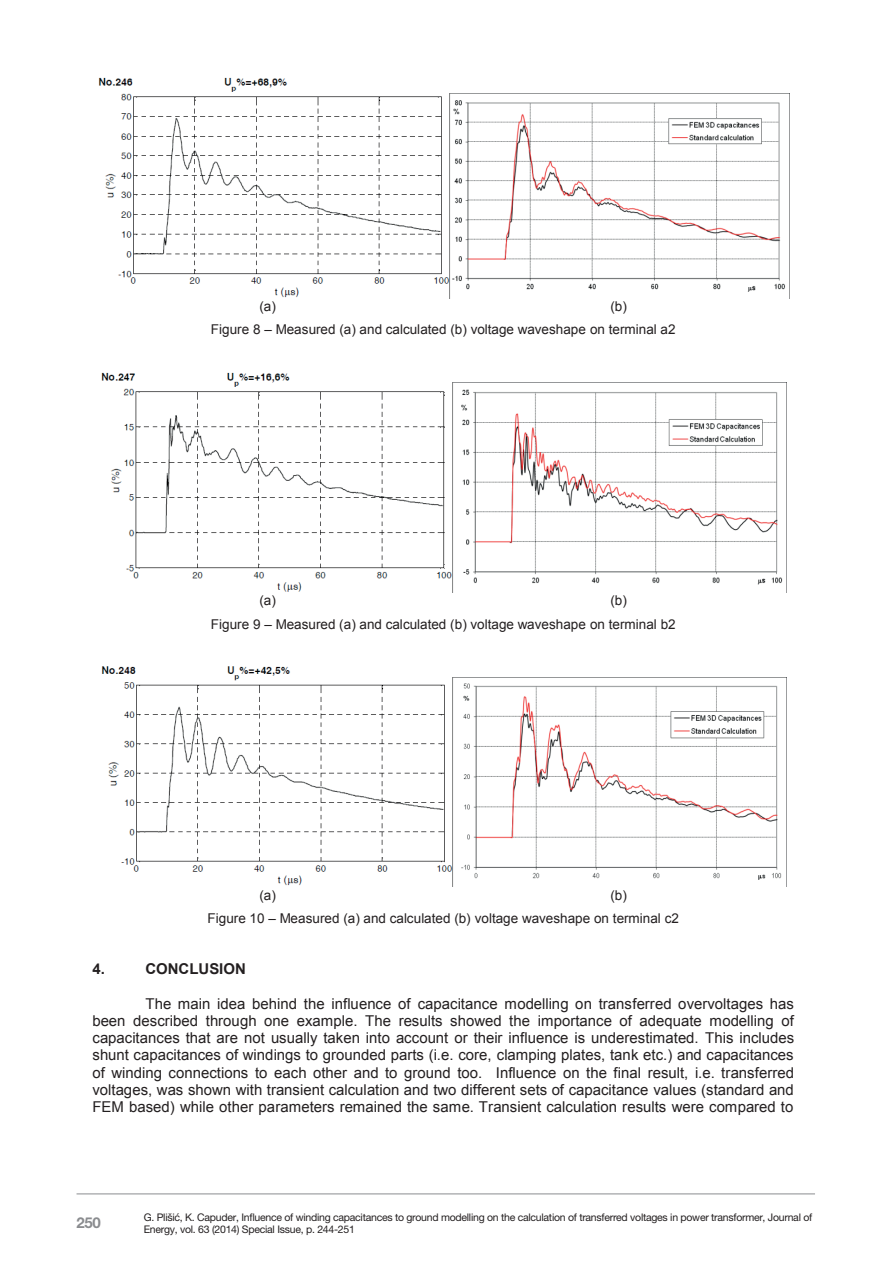
<style>
.page{position:relative;width:893px;height:1263px;background:#fff}
.page>*{position:absolute;margin:0;border:0;box-sizing:border-box;transform-origin:0 0}
.t1{font:15px/17.2px "Arial";color:#231f20;text-align:justify}
.t2{font:700 15px "Arial";color:#231f20}
.t3{font:700 15px "MH Helvetica";color:#8a8c8f}
.t4{font:13.5px/23.2px "Arial";letter-spacing:.005em;color:#231f20}
.t5{font:10.5px/12px "MH Helvetica";letter-spacing:-.025em;color:#231f20}
.s1{font-style:inherit}
</style>
<div class="page">
<hr style="left:77px;top:1193px;width:738px;height:1px;background:#8a8c8f">
<img style="left:98px;top:77px;width:351px;height:221px">
<img style="left:449px;top:93px;width:340px;height:205px">
<img style="left:101px;top:372px;width:351px;height:220px">
<img style="left:452px;top:382px;width:334px;height:211px">
<img style="left:101px;top:666px;width:351px;height:220px">
<img style="left:452px;top:678px;width:330px;height:209px">
<p class="t4" style="left:211px;top:295px;width:466px;text-indent:399px">(b)<br>Figure 8 <span class="s1">–</span> Measured (a) and calculated (b) voltage waveshape on terminal a2</p>
<p class="t4" style="left:259px;top:295px;width:18px">(a)</p>
<p class="t4" style="left:211px;top:589px;width:466px;text-indent:399px">(b)<br>Figure 9 <span class="s1">–</span> Measured (a) and calculated (b) voltage waveshape on terminal b2</p>
<p class="t4" style="left:259px;top:589px;width:18px">(a)</p>
<p class="t4" style="left:207px;top:883px;width:473px;text-indent:403px">(b)<br>Figure 10 <span class="s1">–</span> Measured (a) and calculated (b) voltage waveshape on terminal c2</p>
<p class="t4" style="left:259px;top:883px;width:18px">(a)</p>
<p class="t2" style="left:92px;top:959px;width:14px">4.</p>
<p class="t2" style="left:145px;top:959px;width:102px">CONCLUSION</p>
<p class="t1" style="left:92px;top:995px;width:703px;text-indent:53px">The main idea behind the influence of capacitance modelling on transferred overvoltages has been described through one example. The results showed the importance of adequate modelling of capacitances that are not usually taken into account or their influence is underestimated. This includes shunt capacitances of windings to grounded parts (i.e. core, clamping plates, tank etc.) and capacitances of winding connections to each other and to ground too. Influence on the final result, i.e. transferred voltages, was shown with transient calculation and two different sets of capacitance values (standard and FEM based) while other parameters remained the same. Transient calculation results were compared to</p>
<p class="t3" style="left:77px;top:1213px;width:26px">250</p>
<p class="t5" style="left:144px;top:1211px;width:670px">G. Plišić, K. Capuder, Influence of winding capacitances to ground modelling on the calculation of transferred voltages in power transformer, Journal of<br>Energy, vol. 63 (2014) Special Issue, p. 244-251</p>
</div>
